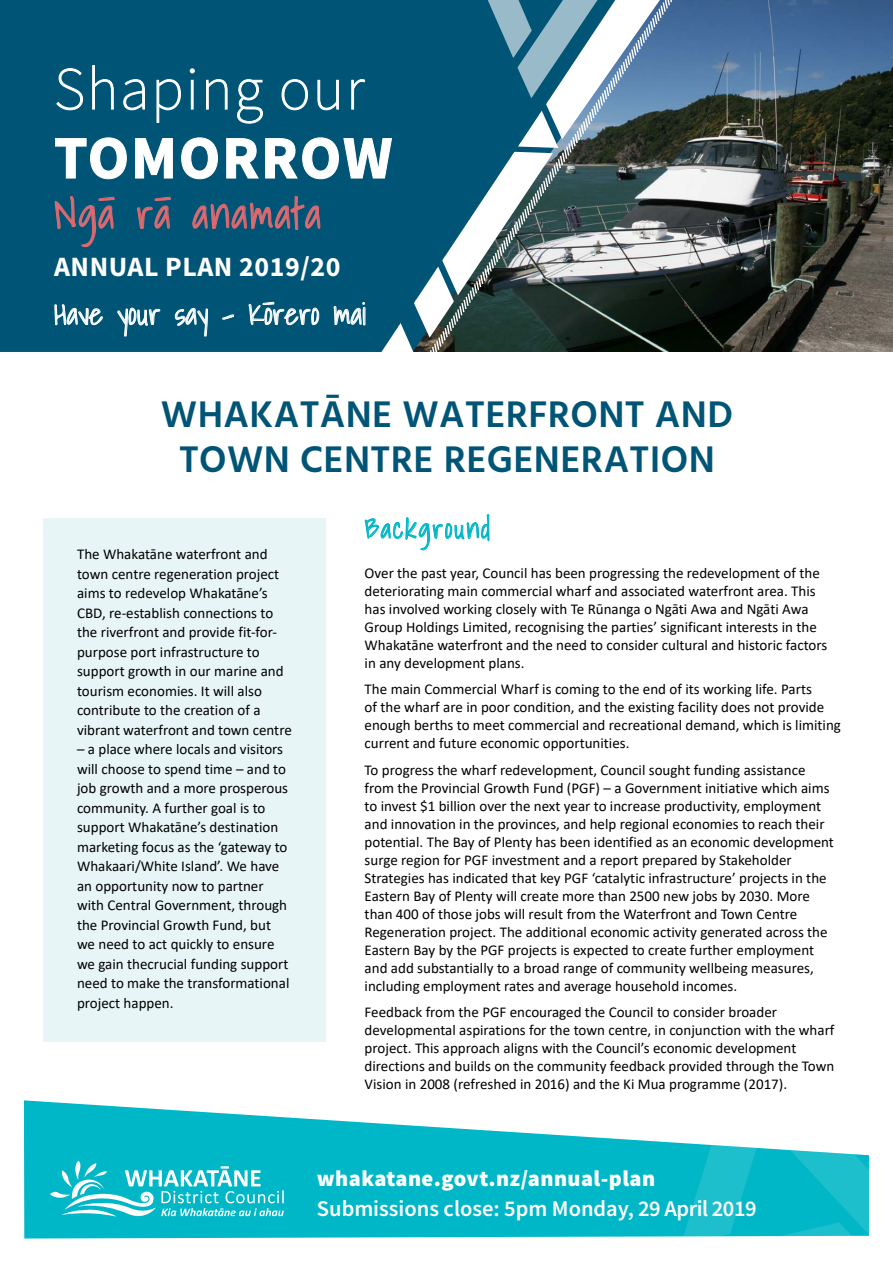
<style>
.page{position:relative;width:893px;height:1263px;background:#fff}
.page>*{position:absolute;margin:0;border:0;box-sizing:border-box;transform-origin:0 0}
.t1{font:700 60.45px "Source Sans Pro";letter-spacing:.03em;color:#fff}
.t2{font:200 60.15px "Source Sans Pro";letter-spacing:.03em;color:#fff}
.t3{font:300 42.15px "Shadows Into";letter-spacing:.04em;color:#dc6a70}
.t4{font:600 37.95px/45.3px "Hind";letter-spacing:.01em;color:#005476;text-align:center}
.t5{font:300 30px "Shadows Into";letter-spacing:.01em;color:#fff}
.t6{font:700 27.9px "Source Sans Pro";letter-spacing:.02em;color:#fff}
.t7{font:300 27px "Shadows Into";letter-spacing:.07em;color:#00b7c7}
.t8{font:600 22.5px "Source Sans Pro";color:#fff}
.t9{font:900 22.5px "Source Sans Pro";letter-spacing:.02em;color:#fff}
.t10{font:15px/18px "Calibri";color:#000}
</style>
<div class="page">
<img style="left:690px;top:0;width:203px;height:352px">
<div style="left:43px;top:518px;width:283px;height:524px;background:#e8f5f6"></div>
<svg style="left:24px;top:1100px;width:637px;height:138px;fill:#00b7c7"></svg>
<svg style="left:661px;top:1141px;width:208px;height:96px;background:#21c0ce"></svg>
<div style="left:0;top:0;width:54px;height:352px;background:#005476"></div>
<svg style="left:664px;top:0;width:26px;height:352px;background:#556570"></svg>
<svg style="left:50px;top:1161px;width:234px;height:55px"></svg>
<svg style="left:54px;top:0;width:610px;height:352px;background:#28667e"></svg>
<svg style="left:365px;top:514px;width:125px;height:36px"></svg>
<h2 class="t2" style="left:54px;top:53px;width:312px">Shaping our</h2>
<h1 class="t1" style="left:54px;top:117px;width:340px">TOMORROW</h1>
<h3 class="t3" style="left:54px;top:179px;width:268px">Ngā rā anamata</h3>
<h3 class="t6" style="left:54px;top:248px;width:288px">ANNUAL PLAN 2019/20</h3>
<h3 class="t5" style="left:54px;top:289px;width:314px">Have your say - Kōrero mai</h3>
<h3 class="t4" style="left:161px;top:394px;width:574px">WHAKATĀNE WATERFRONT AND<br>TOWN CENTRE REGENERATION</h3>
<p class="t10" style="left:77px;top:544px;width:216px;line-height:19.5px">The Whakatāne waterfront and town centre regeneration project aims to redevelop Whakatāne’s<br>CBD, re-establish connections to the riverfront and provide fit-for&shy;purpose port infrastructure to support growth in our marine and tourism economies. It will also contribute to the creation of a vibrant waterfront and town centre</p>
<p class="t10" style="left:77px;top:739px;width:214px;line-height:19.5px">– a place where locals and visitors will choose to spend time – and to job growth and a more prosperous community. A further goal is to support Whakatāne’s destination marketing focus as the ‘gateway to<br>Whakaari/White Island’. We have an opportunity now to partner with Central Government, through the Provincial Growth Fund, but we need to act quickly to ensure we gain thecrucial funding support need to make the transformational project happen.</p>
<h3 class="t7" style="left:365px;top:507px;width:127px">Background</h3>
<p class="t10" style="left:365px;top:563px;width:464px">Over the past year, Council has been progressing the redevelopment of the deteriorating main commercial wharf and associated waterfront area. This has involved working closely with Te Rūnanga o Ngāti Awa and Ngāti Awa Group Holdings Limited, recognising the parties’ significant interests in the Whakatāne waterfront and the need to consider cultural and historic factors in any development plans.</p>
<p class="t10" style="left:365px;top:680px;width:478px">The main Commercial Wharf is coming to the end of its working life. Parts<br>of the wharf are in poor condition, and the existing facility does not provide enough berths to meet commercial and recreational demand, which is limiting current and future economic opportunities.</p>
<p class="t10" style="left:365px;top:760px;width:471px">To progress the wharf redevelopment, Council sought funding assistance from the Provincial Growth Fund (PGF) – a Government initiative which aims to invest $1 billion over the next year to increase productivity, employment and innovation in the provinces, and help regional economies to reach their potential. The Bay of Plenty has been identified as an economic development surge region for PGF investment and a report prepared by Stakeholder Strategies has indicated that key PGF ‘catalytic infrastructure’ projects in the Eastern Bay of Plenty will create more than 2500 new jobs by 2030. More than 400 of those jobs will result from the Waterfront and Town Centre Regeneration project. The additional economic activity generated across the Eastern Bay by the PGF projects is expected to create further employment and add substantially to a broad range of community wellbeing measures, including employment rates and average household incomes.</p>
<p class="t10" style="left:365px;top:1003px;width:471px">Feedback from the PGF encouraged the Council to consider broader developmental aspirations for the town centre, in conjunction with the wharf project. This approach aligns with the Council’s economic development directions and builds on the community feedback provided through the Town Vision in 2008 (refreshed in 2016) and the Ki Mua programme (2017).</p>
<h3 class="t9" style="left:317px;top:1163px;width:340px">whakatane.govt.nz/annual-plan</h3>
<h3 class="t8" style="left:317px;top:1194px;width:441px">Submissions close: 5pm Monday, 29 April 2019</h3>
</div>
